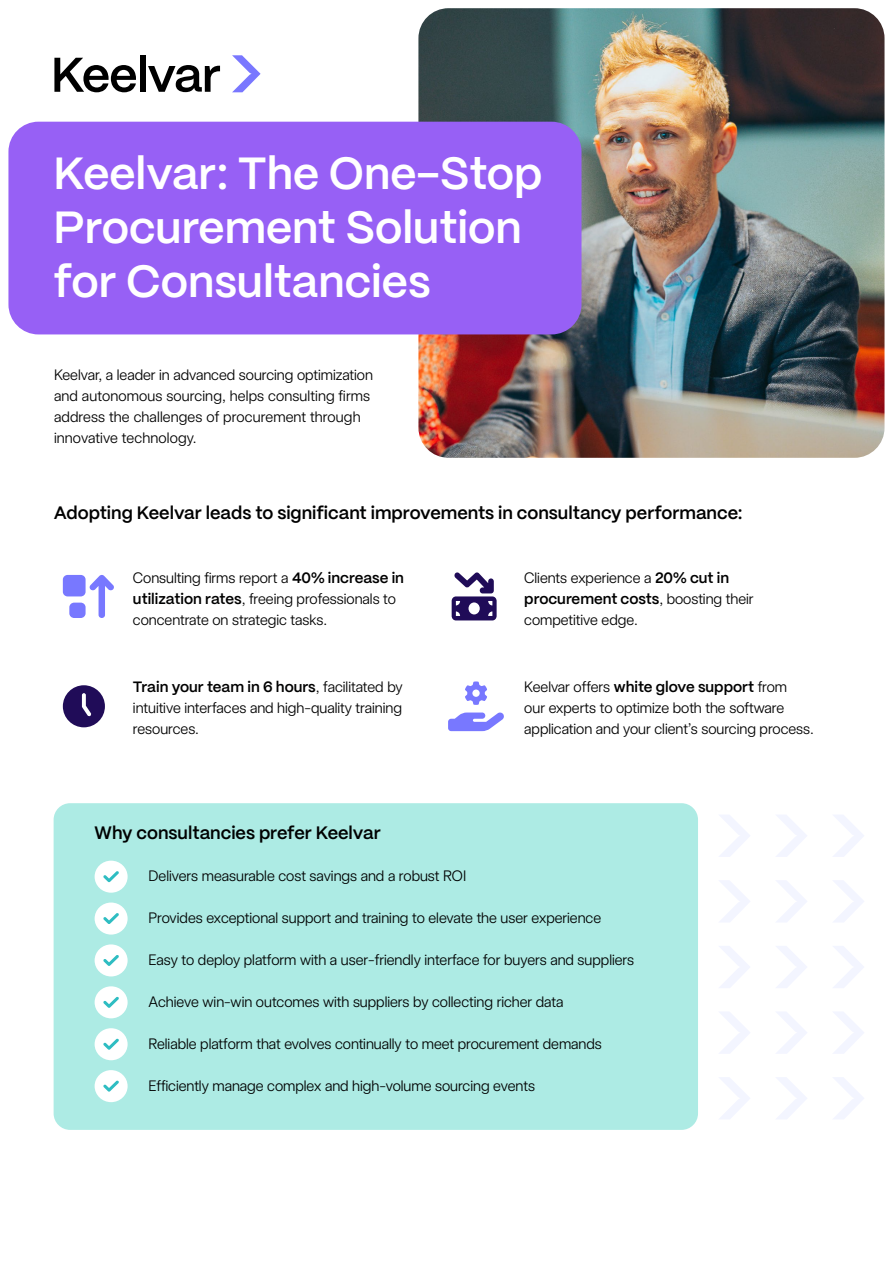
<style>
.page{position:relative;width:893px;height:1263px;background:#fff}
.page>*{position:absolute;margin:0;border:0;box-sizing:border-box;transform-origin:0 0}
.t1{font:600 45px/54px "PP Mori";color:#fff}
.t2{font:600 18px "PP Mori";color:#000101}
.t3{font:15px/21px "Universal Sans Display 300";color:#000101}
.t4{font:600 15px "PP Mori";color:#000101}
.s1{font-family:"PP Mori";font-weight:600}
.s2{font-family:"Universal Sans Display 300";font-weight:400}
</style>
<div class="page">
<img style="left:418px;top:8px;width:466px;height:450px">
<svg style="left:232px;top:55px;width:29px;height:37px"></svg>
<svg style="left:54px;top:58px;width:82px;height:34px"></svg>
<div style="left:140px;top:55px;width:5px;height:37px;background:#000"></div>
<svg style="left:148px;top:65px;width:72px;height:27px"></svg>
<div style="left:8px;top:122px;width:573px;height:212px;background:#9760f5;border-radius:30px"></div>
<svg style="left:833px;top:1077px;width:31px;height:42px"></svg>
<svg style="left:776px;top:1077px;width:31px;height:42px"></svg>
<svg style="left:719px;top:1077px;width:31px;height:42px"></svg>
<svg style="left:834px;top:1012px;width:30px;height:41px"></svg>
<svg style="left:777px;top:1012px;width:30px;height:41px"></svg>
<svg style="left:720px;top:1012px;width:30px;height:41px"></svg>
<svg style="left:833px;top:946px;width:31px;height:42px"></svg>
<svg style="left:776px;top:946px;width:31px;height:42px"></svg>
<svg style="left:719px;top:946px;width:31px;height:42px"></svg>
<svg style="left:834px;top:881px;width:30px;height:41px"></svg>
<svg style="left:777px;top:881px;width:30px;height:41px"></svg>
<svg style="left:720px;top:881px;width:30px;height:41px"></svg>
<svg style="left:833px;top:815px;width:31px;height:42px"></svg>
<svg style="left:776px;top:815px;width:31px;height:42px"></svg>
<svg style="left:719px;top:815px;width:31px;height:42px"></svg>
<div style="left:54px;top:803px;width:644px;height:327px;background:#adebe4;border-radius:17px"></div>
<svg style="left:95px;top:861px;width:33px;height:32px"></svg>
<svg style="left:95px;top:902px;width:33px;height:32px"></svg>
<svg style="left:95px;top:944px;width:33px;height:32px"></svg>
<svg style="left:95px;top:1070px;width:33px;height:32px"></svg>
<svg style="left:95px;top:986px;width:33px;height:32px"></svg>
<svg style="left:95px;top:1028px;width:33px;height:32px"></svg>
<svg style="left:452px;top:572px;width:45px;height:48px"></svg>
<svg style="left:63px;top:685px;width:42px;height:42px"></svg>
<svg style="left:63px;top:575px;width:51px;height:43px"></svg>
<svg style="left:448px;top:681px;width:56px;height:50px"></svg>
<h1 class="t1" style="left:54px;top:144px;width:490px">Keelvar: The One-Stop<br>Procurement Solution for Consultancies</h1>
<p class="t3" style="left:54px;top:364px;width:320px">Keelvar, a leader in advanced sourcing optimization and autonomous sourcing, helps consulting firms address the challenges of procurement through innovative technology.</p>
<p class="t2" style="left:54px;top:497px;width:690px">Adopting Keelvar leads to significant improvements in consultancy performance:</p>
<p class="t3" style="left:133px;top:567px;width:273px">Consulting firms report a <span class="s1">40% increase in utilization rates</span>, freeing professionals to concentrate on strategic tasks.</p>
<p class="t4" style="left:133px;top:674px;width:271px">Train your team in 6 hours<span class="s2">, facilitated by</span></p>
<p class="t3" style="left:133px;top:698px;width:270px">intuitive interfaces and high-quality training resources.</p>
<p class="t3" style="left:524px;top:567px;width:206px">Clients experience a <span class="s1">20% cut in</span></p>
<p class="t4" style="left:524px;top:585px;width:231px">procurement costs<span class="s2">, boosting their</span></p>
<p class="t3" style="left:524px;top:609px;width:115px">competitive edge.</p>
<p class="t3" style="left:524px;top:677px;width:291px">Keelvar offers <span class="s1">white glove support</span> from<br>our experts to optimize both the software application and your client’s sourcing process.</p>
<p class="t2" style="left:95px;top:817px;width:288px">Why consultancies prefer Keelvar</p>
<p class="t3" style="left:149px;top:865px;width:319px">Delivers measurable cost savings and a robust ROI</p>
<p class="t3" style="left:149px;top:907px;width:454px">Provides exceptional support and training to elevate the user experience</p>
<p class="t3" style="left:149px;top:949px;width:487px">Easy to deploy platform with a user-friendly interface for buyers and suppliers</p>
<p class="t3" style="left:149px;top:991px;width:416px">Achieve win-win outcomes with suppliers by collecting richer data</p>
<p class="t3" style="left:149px;top:1033px;width:455px">Reliable platform that evolves continually to meet procurement demands</p>
<p class="t3" style="left:149px;top:1075px;width:388px">Efficiently manage complex and high-volume sourcing events</p>
</div>
